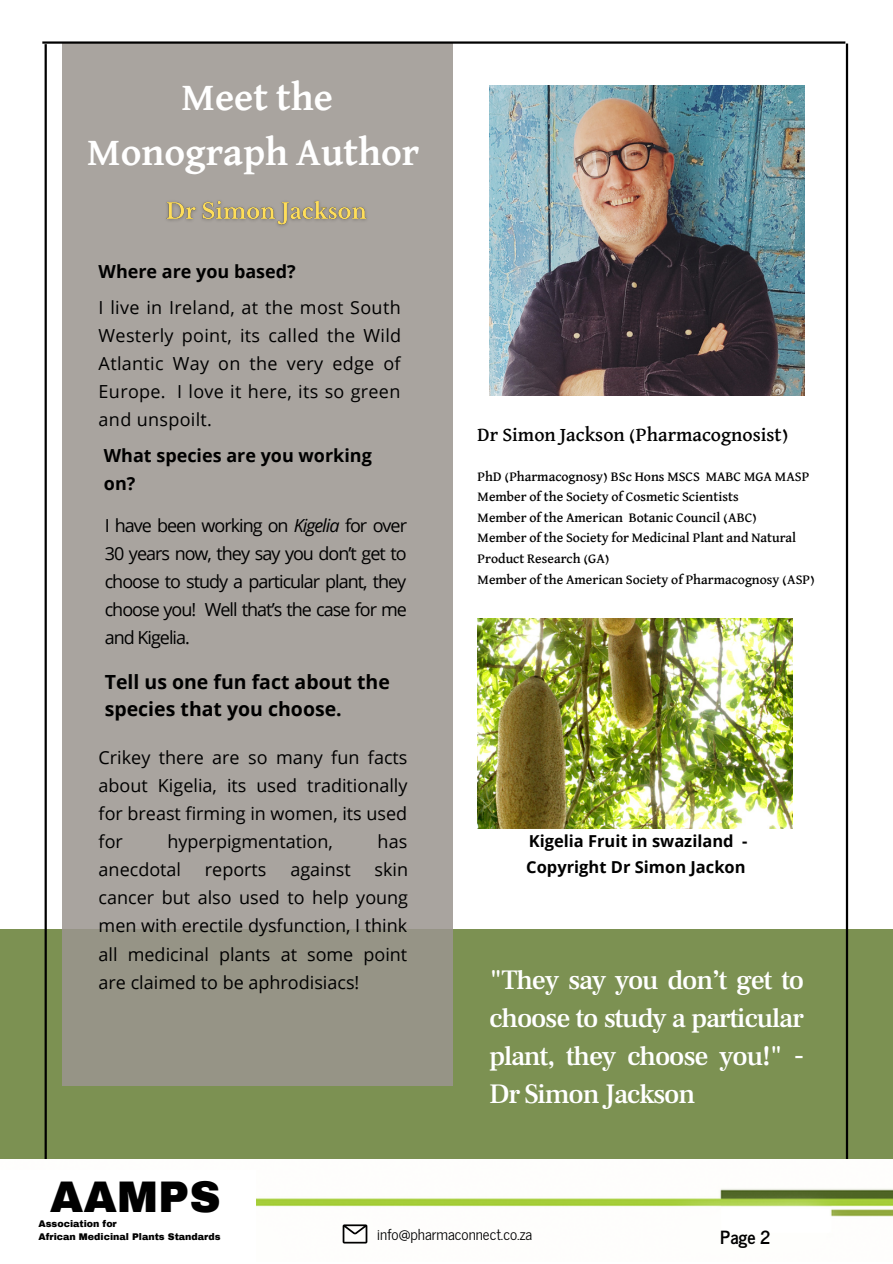
<style>
.page{position:relative;width:893px;height:1264px;background:#fff}
.page>*{position:absolute;margin:0;border:0;box-sizing:border-box;transform-origin:0 0}
.t1{font:900 43.2px "Archivo";color:#000}
.t2{font:700 39.6px/55.1px "David Libre";color:#fff;text-align:center}
.t3{font:500 27.6px/38.2px "Frank Ruhl Libre";letter-spacing:-.045em;color:#fff;text-align:justify}
.t4{font:500 19.65px "David Libre";color:#000}
.t5{font:700 19.5px/27px "Open Sans";color:#000}
.t6{font:18px/28px "Open Sans";color:#000;text-align:justify}
.t7{font:700 18px/28px "Open Sans";color:#000}
.t8{font:700 18px "News Cycle";color:#000}
.t9{font:700 16.5px/25.8px "Open Sans";color:#000}
.t10{font:15px "News Cycle";color:#000}
.t11{font:500 13.8px/20.5px "David Libre";color:#000}
.t12{font:900 9.45px "Archivo";color:#000}
.s1{font-style:italic}
</style>
<div class="page">
<div style="left:0;top:929px;width:892px;height:235px;background:#7c9152"></div>
<div style="left:62px;top:44px;width:390px;height:1042px;background:linear-gradient(to bottom,#ada8a5,#9f9b92)"></div>
<hr style="left:845px;top:44px;width:3px;height:1174px;background:#000">
<img style="left:489px;top:86px;width:315px;height:309px">
<hr style="left:45px;top:44px;width:2px;height:1218px;background:#000">
<hr style="left:42px;top:41px;width:803px;height:3px;background:#000">
<img style="left:477px;top:618px;width:315px;height:210px">
<img style="left:0;top:1159px;width:892px;height:85px">
<div style="left:0;top:1170px;width:255px;height:92px;background:#fff"></div>
<svg style="left:342px;top:1224px;width:25px;height:19px"></svg>
<img style="left:161px;top:193px;width:212px;height:38px">
<h2 class="t2" style="left:87px;top:72px;width:333px">Meet the<br>Monograph Author</h2>
<p class="t7" style="left:99px;top:257px;width:199px">Where are you based?</p>
<p class="t6" style="left:99px;top:293px;width:304px">I live in Ireland, at the most South Westerly point, its called the Wild Atlantic Way on the very edge of Europe. I love it here, its so green and unspoilt.</p>
<p class="t7" style="left:104px;top:440px;width:269px">What species are you working on?</p>
<p class="t6" style="left:105px;top:511px;width:304px">I have been working on <span class="s1">Kigelia</span> for over 30 years now, they say you don’t get to choose to study a particular plant, they choose you! Well that’s the case for me and Kigelia.</p>
<p class="t5" style="left:105px;top:668px;width:286px">Tell us one fun fact about the species that you choose.</p>
<p class="t6" style="left:99px;top:742px;width:310px">Crikey there are so many fun facts about Kigelia, its used traditionally for breast firming in women, its used for</p>
<p class="t6" style="left:167px;top:827px;width:167px">hyperpigmentation,</p>
<p class="t6" style="left:377px;top:827px;width:31px">has</p>
<p class="t6" style="left:99px;top:855px;width:84px">anecdotal</p>
<p class="t6" style="left:205px;top:855px;width:63px">reports</p>
<p class="t6" style="left:290px;top:855px;width:62px">against</p>
<p class="t6" style="left:99px;top:855px;width:311px;text-indent:276px">skin cancer but also used to help young men with erectile dysfunction, I think all medicinal plants at some point are claimed to be aphrodisiacs!</p>
<p class="t4" style="left:477px;top:426px;width:312px">Dr Simon Jackson (Pharmacognosist)</p>
<p class="t11" style="left:477px;top:467px;width:339px">PhD (Pharmacognosy) BSc Hons MSCS MABC MGA MASP Member of the Society of Cosmetic Scientists<br>Member of the American Botanic Council (ABC)<br>Member of the Society for Medicinal Plant and Natural Product Research (GA)<br>Member of the American Society of Pharmacognosy (ASP)</p>
<p class="t9" style="left:526px;top:828px;width:223px">Kigelia Fruit in swaziland -<br>Copyright Dr Simon Jackon</p>
<h3 class="t3" style="left:489px;top:960px;width:317px">"They say you don’t get to choose to study a particular plant, they choose you!" - Dr Simon Jackson</h3>
<h1 class="t1" style="left:50px;top:1174px;width:172px">AAMPS</h1>
<p class="t12" style="left:38px;top:1231px;width:183px">African Medicinal Plants Standards</p>
<p class="t12" style="left:38px;top:1218px;width:80px">Association for</p>
<p class="t10" style="left:377px;top:1220px;width:156px">info@pharmaconnect.co.za</p>
<p class="t8" style="left:720px;top:1220px;width:52px">Page 2</p>
</div>
